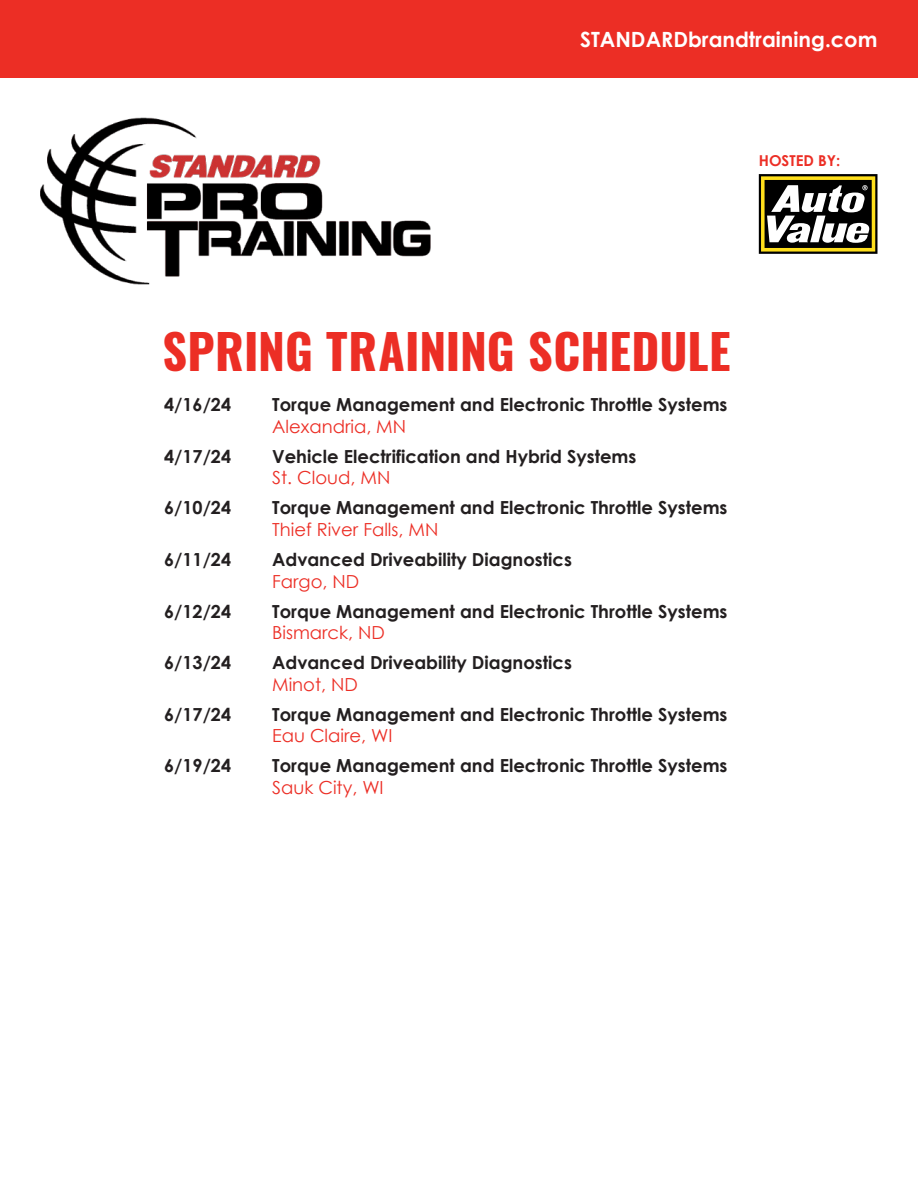
<style>
.page{position:relative;width:918px;height:1188px;background:#fff}
.page>*{position:absolute;margin:0;border:0;box-sizing:border-box;transform-origin:0 0}
.t1{font:700 48px "Oswald";color:#ec2e25}
.t2{font:700 21px "Century Gothic";color:#fff}
.t3{font:700 18px "Century Gothic";color:#231f20}
.t4{font:18px "Century Gothic";color:#ec2e25}
.t5{font:700 15px "Century Gothic";color:#ec2e25}
</style>
<div class="page">
<img style="left:41px;top:118px;width:390px;height:167px">
<div style="left:0;top:0;width:918px;height:78px;background:#ec2e25"></div>
<div style="left:194px;top:259px;width:246px;height:43px;background:#fff"></div>
<svg style="left:759px;top:174px;width:118px;height:80px"></svg>
<p class="t2" style="left:580px;top:26px;width:299px">STANDARDbrandtraining.com</p>
<p class="t5" style="left:759px;top:151px;width:83px">HOSTED BY:</p>
<p class="t1" style="left:163px;top:318px;width:570px">SPRING TRAINING SCHEDULE</p>
<p class="t3" style="left:164px;top:393px;width:68px">4/16/24</p>
<p class="t3" style="left:272px;top:393px;width:457px">Torque Management and Electronic Throttle Systems</p>
<p class="t4" style="left:272px;top:415px;width:136px">Alexandria, MN</p>
<p class="t3" style="left:164px;top:445px;width:68px">4/17/24</p>
<p class="t3" style="left:272px;top:445px;width:366px">Vehicle Electrification and Hybrid Systems</p>
<p class="t4" style="left:272px;top:467px;width:120px">St. Cloud, MN</p>
<p class="t3" style="left:164px;top:497px;width:68px">6/10/24</p>
<p class="t3" style="left:272px;top:497px;width:457px">Torque Management and Electronic Throttle Systems</p>
<p class="t4" style="left:272px;top:519px;width:168px">Thief River Falls, MN</p>
<p class="t3" style="left:164px;top:548px;width:68px">6/11/24</p>
<p class="t3" style="left:272px;top:548px;width:301px">Advanced Driveability Diagnostics</p>
<p class="t4" style="left:272px;top:570px;width:89px">Fargo, ND</p>
<p class="t3" style="left:164px;top:600px;width:68px">6/12/24</p>
<p class="t3" style="left:272px;top:600px;width:457px">Torque Management and Electronic Throttle Systems</p>
<p class="t4" style="left:272px;top:622px;width:114px">Bismarck, ND</p>
<p class="t3" style="left:164px;top:651px;width:68px">6/13/24</p>
<p class="t3" style="left:272px;top:651px;width:301px">Advanced Driveability Diagnostics</p>
<p class="t4" style="left:272px;top:673px;width:87px">Minot, ND</p>
<p class="t3" style="left:164px;top:703px;width:68px">6/17/24</p>
<p class="t3" style="left:272px;top:703px;width:457px">Torque Management and Electronic Throttle Systems</p>
<p class="t4" style="left:272px;top:725px;width:122px">Eau Claire, WI</p>
<p class="t3" style="left:164px;top:755px;width:68px">6/19/24</p>
<p class="t3" style="left:272px;top:755px;width:457px">Torque Management and Electronic Throttle Systems</p>
<p class="t4" style="left:272px;top:777px;width:113px">Sauk City, WI</p>
</div>
